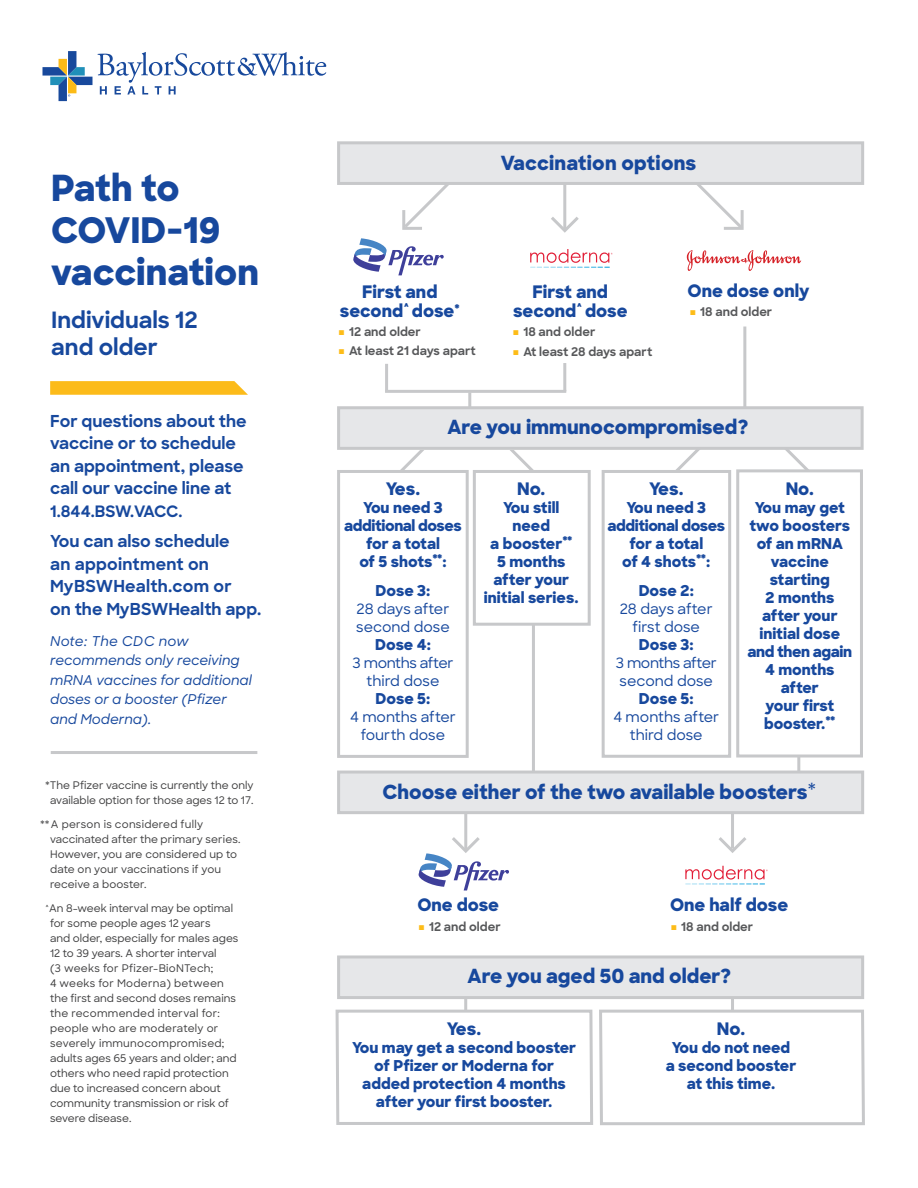
<style>
.page{position:relative;width:918px;height:1188px;background:#fff}
.page>*{position:absolute;margin:0;border:0;box-sizing:border-box;transform-origin:0 0}
.t1{font:800 36px "Sharp Sans";color:#17489d}
.t2{font:800 35.25px "Sharp Sans";color:#17489d}
.t3{font:700 22.5px/27px "Sharp Sans";color:#17489d}
.t4{font:800 19.5px "Sharp Sans";color:#17489d}
.t5{font:800 17.25px/19.5px "Sharp Sans";color:#17489d;text-align:center}
.t6{font:700 16.5px/22.5px "Sharp Sans";color:#17489d}
.t7{font:700 15.75px "Sharp Sans";letter-spacing:-.025em;color:#17489d}
.t8{font:800 15px/18px "Sharp Sans";color:#17489d;text-align:center}
.t9{font:800 15px/18px "Sharp Sans";letter-spacing:-.025em;color:#17489d;text-align:center}
.t10{font:500 14.25px/18px "Sharp Sans";letter-spacing:-.005em;color:#17489d;text-align:center}
.t11{font:500 14.25px/18px "Sharp Sans";letter-spacing:-.025em;color:#17489d;text-align:center}
.t12{font:italic 500 13.5px/19.5px "Sharp Sans";color:#17489d}
.t13{font:700 12px "Sharp Sans";color:#57585a}
.t14{font:500 10.5px/15px "Sharp Sans";color:#3e3e3f}
.s1{font-size:13.2px}
.s2{font-size:21.6px}
.s3{font-weight:500;font-size:9.6px;color:#fdbc18}
.s4{font-weight:500}
</style>
<div class="page">
<hr style="left:797px;top:576px;width:3px;height:210px;background:#c7c8ca">
<div style="left:736px;top:469px;width:127px;height:289px;background:#fff;border:3px solid #c7c8ca"></div>
<hr style="left:468px;top:392px;width:3px;height:41px;background:#c7c8ca">
<svg style="left:675px;top:404px;width:145px;height:78px"></svg>
<hr style="left:385px;top:364px;width:3px;height:27px;background:#c7c8ca">
<hr style="left:563px;top:363px;width:3px;height:28px;background:#c7c8ca">
<svg style="left:400px;top:404px;width:134px;height:66px"></svg>
<svg style="left:685px;top:866px;width:83px;height:19px"></svg>
<hr style="left:532px;top:570px;width:3px;height:211px;background:#c7c8ca">
<hr style="left:743px;top:327px;width:3px;height:98px;background:#c7c8ca">
<hr style="left:464px;top:780px;width:3px;height:69px;background:#c7c8ca">
<hr style="left:731px;top:778px;width:3px;height:71px;background:#c7c8ca">
<hr style="left:464px;top:958px;width:3px;height:86px;background:#c7c8ca">
<hr style="left:731px;top:958px;width:3px;height:86px;background:#c7c8ca">
<div style="left:473px;top:470px;width:118px;height:156px;background:#fff;border:3px solid #c7c8ca"></div>
<svg style="left:719px;top:837px;width:28px;height:16px"></svg>
<svg style="left:418px;top:834px;width:91px;height:56px"></svg>
<hr style="left:51px;top:751px;width:206px;height:3px;background:#c7c8ca">
<div style="left:337px;top:406px;width:527px;height:44px;background:#e6e7e9;border:3px solid #c7c8ca"></div>
<div style="left:337px;top:771px;width:527px;height:43px;background:#e6e7e9;border:3px solid #c7c8ca"></div>
<div style="left:337px;top:955px;width:527px;height:44px;background:#e6e7e9;border:3px solid #c7c8ca"></div>
<svg style="left:42px;top:51px;width:284px;height:50px"></svg>
<svg style="left:353px;top:238px;width:91px;height:37px"></svg>
<svg style="left:530px;top:249px;width:82px;height:19px"></svg>
<svg style="left:687px;top:250px;width:114px;height:21px"></svg>
<hr style="left:563px;top:175px;width:3px;height:54px;background:#c7c8ca">
<svg style="left:402px;top:185px;width:47px;height:45px"></svg>
<svg style="left:697px;top:185px;width:47px;height:45px"></svg>
<svg style="left:551px;top:213px;width:28px;height:20px"></svg>
<div style="left:337px;top:141px;width:527px;height:44px;background:#e6e7e9;border:3px solid #c7c8ca"></div>
<svg style="left:50px;top:381px;width:198px;height:14px;background:#fcbe27"></svg>
<div style="left:337px;top:470px;width:132px;height:288px;background:#fff;border:3px solid #c7c8ca"></div>
<div style="left:602px;top:470px;width:129px;height:288px;background:#fff;border:3px solid #c7c8ca"></div>
<hr style="left:385px;top:390px;width:181px;height:3px;background:#c7c8ca">
<svg style="left:335px;top:1008px;width:530px;height:118px"></svg>
<h1 class="t1" style="left:51px;top:161px;width:130px">Path to</h1>
<h2 class="t2" style="left:51px;top:204px;width:171px">COVID-19</h2>
<h1 class="t1" style="left:51px;top:245px;width:209px">vaccination</h1>
<h3 class="t3" style="left:51px;top:306px;width:148px">Individuals 12 and older</h3>
<h3 class="t6" style="left:50px;top:409px;width:198px">For questions about the vaccine or to schedule an appointment, please call our vaccine line at</h3>
<h3 class="t7" style="left:50px;top:499px;width:134px">1.844.BSW.VACC.</h3>
<h3 class="t6" style="left:50px;top:529px;width:213px">You can also schedule<br>an appointment on<br>MyBSWHealth.com or<br>on the MyBSWHealth app.</h3>
<p class="t12" style="left:50px;top:630px;width:203px">Note: The CDC now recommends only receiving mRNA vaccines for additional doses or a booster (Pfizer and Moderna).</p>
<p class="t14" style="left:45px;top:778px;width:210px;text-align:center">*The Pfizer vaccine is currently the only available option for those ages 12 to 17.</p>
<p class="t14" style="left:50px;top:817px;width:192px;text-indent:-10px">**A person is considered fully vaccinated after the primary series.<br>However, you are considered up to date on your vaccinations if you receive a booster.</p>
<p class="t14" style="left:50px;top:901px;width:190px;text-indent:-5px"><span class="s1">^</span>An 8-week interval may be optimal for some people ages 12 years<br>and older, especially for males ages<br>12 to 39 years. A shorter interval<br>(3 weeks for Pfizer-BioNTech;<br>4 weeks for Moderna) between the first and second doses remains the recommended interval for: people who are moderately or severely immunocompromised; adults ages 65 years and older; and others who need rapid protection due to increased concern about community transmission or risk of severe disease.</p>
<h3 class="t4" style="left:501px;top:148px;width:197px">Vaccination options</h3>
<h3 class="t5" style="left:340px;top:281px;width:121px">First and second<span class="s2">^</span> dose<sup>*</sup></h3>
<p class="t13" style="left:338px;top:323px;width:84px"><span class="s3">▪</span> 12 and older</p>
<p class="t13" style="left:338px;top:342px;width:139px"><span class="s3">▪</span> At least 21 days apart</p>
<h3 class="t5" style="left:513px;top:281px;width:116px">First and second<span class="s2">^</span> dose</h3>
<p class="t13" style="left:513px;top:323px;width:84px"><span class="s3">▪</span> 18 and older</p>
<p class="t13" style="left:513px;top:342px;width:141px"><span class="s3">▪</span> At least 28 days apart</p>
<h3 class="t5" style="left:688px;top:280px;width:123px">One dose only</h3>
<p class="t13" style="left:689px;top:303px;width:84px"><span class="s3">▪</span> 18 and older</p>
<h3 class="t4" style="left:447px;top:412px;width:303px">Are you immunocompromised?</h3>
<h3 class="t5" style="left:386px;top:479px;width:36px">Yes.</h3>
<h3 class="t9" style="left:344px;top:498px;width:119px">You need 3 additional doses for a total<br>of 5 shots<sup>**</sup>:</h3>
<h3 class="t8" style="left:376px;top:581px;width:56px">Dose 3:</h3>
<h3 class="t10" style="left:356px;top:599px;width:95px;text-align:left">28 days after second dose</h3>
<h3 class="t8" style="left:375px;top:635px;width:57px">Dose 4:</h3>
<h3 class="t11" style="left:353px;top:653px;width:102px">3 months after third dose</h3>
<h3 class="t8" style="left:376px;top:689px;width:56px">Dose 5:</h3>
<h3 class="t10" style="left:350px;top:707px;width:107px">4 months after fourth dose</h3>
<h3 class="t5" style="left:517px;top:479px;width:30px">No.</h3>
<h3 class="t8" style="left:484px;top:498px;width:96px">You still need<br>a booster<sup>**<br></sup>5 months after your initial series.</h3>
<h3 class="t5" style="left:649px;top:479px;width:36px">Yes.</h3>
<h3 class="t9" style="left:608px;top:498px;width:119px">You need 3 additional doses for a total<br>of 4 shots<sup>**</sup>:</h3>
<h3 class="t8" style="left:639px;top:581px;width:57px">Dose 2:</h3>
<h3 class="t10" style="left:620px;top:599px;width:94px">28 days after first dose</h3>
<h3 class="t8" style="left:639px;top:635px;width:56px">Dose 3:</h3>
<h3 class="t10" style="left:616px;top:653px;width:102px;text-align:left">3 months after second dose</h3>
<h3 class="t8" style="left:639px;top:689px;width:56px">Dose 5:</h3>
<h3 class="t10" style="left:613px;top:707px;width:107px">4 months after third dose</h3>
<h3 class="t5" style="left:786px;top:479px;width:30px">No.</h3>
<h3 class="t8" style="left:748px;top:498px;width:106px">You may get two boosters of an mRNA vaccine starting<br>2 months after your initial dose and then again<br>4 months after<br>your first booster.<sup>**</sup></h3>
<h3 class="t4" style="left:383px;top:777px;width:435px">Choose either of the two available boosters<span class="s4">*</span></h3>
<h3 class="t5" style="left:417px;top:895px;width:83px">One dose</h3>
<h3 class="t5" style="left:670px;top:895px;width:120px">One half dose</h3>
<p class="t13" style="left:418px;top:918px;width:84px"><span class="s3">▪</span> 12 and older</p>
<p class="t13" style="left:670px;top:918px;width:84px"><span class="s3">▪</span> 18 and older</p>
<h3 class="t4" style="left:468px;top:961px;width:265px">Are you aged 50 and older?</h3>
<h3 class="t5" style="left:447px;top:1018px;width:36px">Yes.</h3>
<h3 class="t8" style="left:352px;top:1038px;width:226px">You may get a second booster of Pfizer or Moderna for added protection 4 months after your first booster.</h3>
<h3 class="t5" style="left:717px;top:1018px;width:30px">No.</h3>
<h3 class="t8" style="left:666px;top:1038px;width:132px">You do not need a second booster at this time.</h3>
</div>
